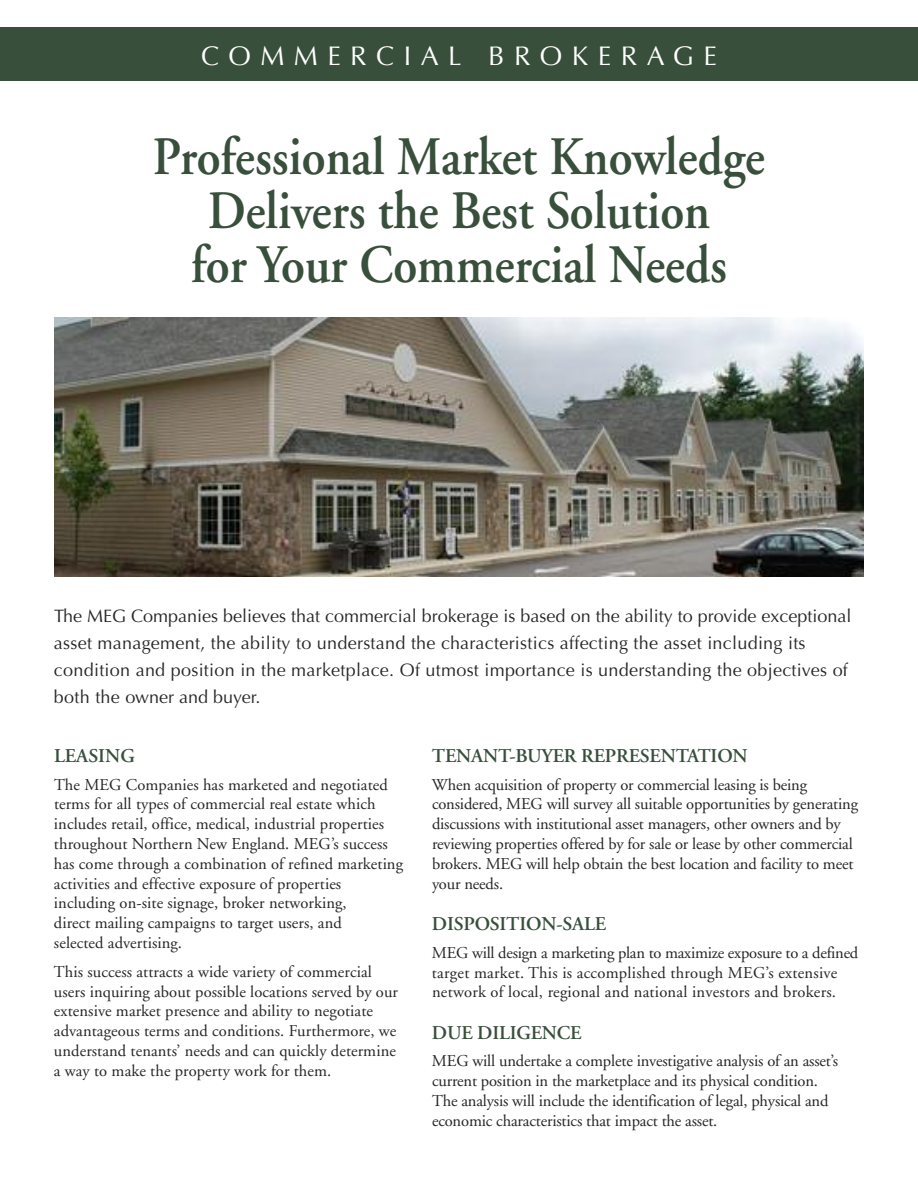
<style>
.page{position:relative;width:918px;height:1188px;background:#fff}
.page>*{position:absolute;margin:0;border:0;box-sizing:border-box;transform-origin:0 0}
.t1{font:600 54px/54px "Adobe Garamond";color:#384f3b;text-align:center;scale:.9 1}
.t2{font:27px "Optima";letter-spacing:.35em;color:#fff}
.t3{font:600 19.5px "Adobe Garamond";letter-spacing:-.01em;color:#384f3b}
.t4{font:18px/27px "Optima";letter-spacing:.015em;color:#272526}
.t5{font:16.5px/19.8px "Adobe Garamond";letter-spacing:.005em;color:#272526}
</style>
<div class="page">
<img style="left:54px;top:317px;width:810px;height:259px">
<div style="left:0;top:27px;width:918px;height:54px;background:#384f3b"></div>
<h2 class="t2" style="left:201px;top:40px;width:517px">COMMERCIAL BROKERAGE</h2>
<h1 class="t1" style="left:153px;top:134px;width:682px">Professional Market Knowledge<br>Delivers the Best Solution<br>for Your Commercial Needs</h1>
<p class="t4" style="left:54px;top:603px;width:799px">The MEG Companies believes that commercial brokerage is based on the ability to provide exceptional asset management, the ability to understand the characteristics affecting the asset including its condition and position in the marketplace. Of utmost importance is understanding the objectives of both the owner and buyer.</p>
<p class="t3" style="left:54px;top:748px;width:82px">LEASING</p>
<p class="t5" style="left:54px;top:776px;width:351px">The MEG Companies has marketed and negotiated terms for all types of commercial real estate which includes retail, office, medical, industrial properties throughout Northern New England. MEG’s success has come through a combination of refined marketing activities and effective exposure of properties including on-site signage, broker networking,<br>direct mailing campaigns to target users, and<br>selected advertising.</p>
<p class="t5" style="left:54px;top:963px;width:346px">This success attracts a wide variety of commercial users inquiring about possible locations served by our extensive market presence and ability to negotiate advantageous terms and conditions. Furthermore, we understand tenants’ needs and can quickly determine a way to make the property work for them.</p>
<p class="t3" style="left:432px;top:748px;width:317px">TENANT-BUYER REPRESENTATION</p>
<p class="t5" style="left:432px;top:776px;width:428px">When acquisition of property or commercial leasing is being considered, MEG will survey all suitable opportunities by generating discussions with institutional asset managers, other owners and by reviewing properties offered by for sale or lease by other commercial brokers. MEG will help obtain the best location and facility to meet your needs.</p>
<p class="t3" style="left:432px;top:917px;width:176px">DISPOSITION-SALE</p>
<p class="t5" style="left:432px;top:944px;width:428px">MEG will design a marketing plan to maximize exposure to a defined target market. This is accomplished through MEG’s extensive network of local, regional and national investors and brokers.</p>
<p class="t3" style="left:432px;top:1025px;width:151px">DUE DILIGENCE</p>
<p class="t5" style="left:432px;top:1053px;width:408px">MEG will undertake a complete investigative analysis of an asset’s current position in the marketplace and its physical condition.<br>The analysis will include the identification of legal, physical and economic characteristics that impact the asset.</p>
</div>
